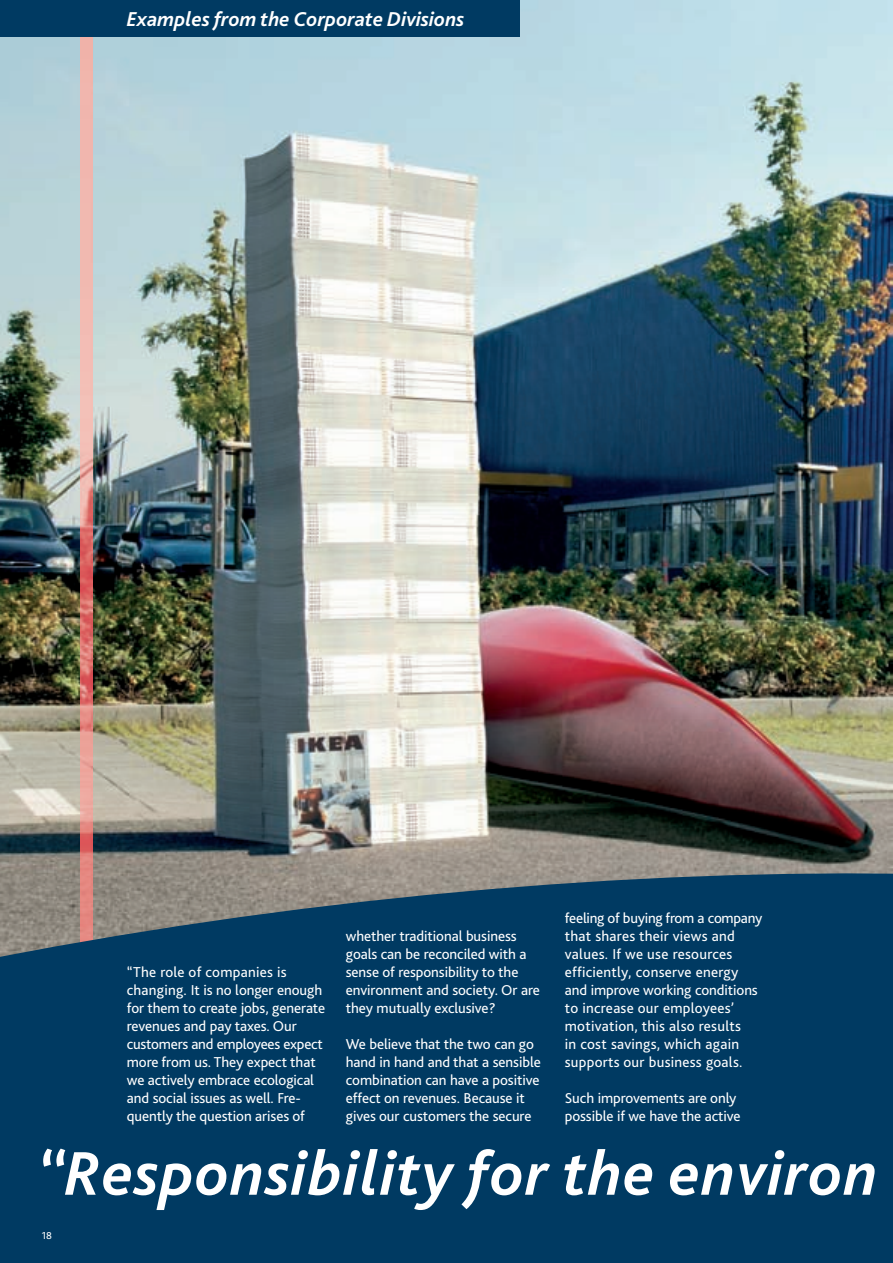
<style>
.page{position:relative;width:893px;height:1263px;background:#fff}
.page>*{position:absolute;margin:0;border:0;box-sizing:border-box;transform-origin:0 0}
.t1{font:italic 700 64.5px "Bliss 2";letter-spacing:.015em;color:#fff}
.t2{font:italic 700 21px "Bliss 2";color:#fff}
.t3{font:15px/18px "Bliss 2";letter-spacing:-.005em;color:#fff}
.t4{font:15px/18px "Bliss 2";letter-spacing:.015em;color:#fff}
.t5{font:10.5px "Bliss 2";color:#fff}
</style>
<div class="page">
<img style="left:0;top:0;width:893px;height:1263px">
<h2 class="t2" style="left:127px;top:11px;width:339px">Examples from the Corporate Divisions</h2>
<p class="t3" style="left:127px;top:964px;width:200px">“The role of companies is changing. It is no longer enough for them to create jobs, generate revenues and pay taxes. Our customers and employees expect more from us. They expect that we actively embrace ecological and social issues as well. Fre&shy;quently the question arises of</p>
<p class="t3" style="left:346px;top:928px;width:196px">whether traditional business goals can be reconciled with a sense of responsibility to the environment and society. Or are they mutually exclusive?</p>
<p class="t3" style="left:346px;top:1036px;width:196px">We believe that the two can go hand in hand and that a sensible combination can have a positive effect on revenues. Because it gives our customers the secure</p>
<p class="t4" style="left:565px;top:910px;width:199px">feeling of buying from a company that shares their views and values. If we use resources efficiently, conserve energy and improve working conditions to increase our employees’ motivation, this also results<br>in cost savings, which again supports our business goals.</p>
<p class="t3" style="left:565px;top:1090px;width:177px">Such improvements are only possible if we have the active</p>
<h1 class="t1" style="left:37px;top:1148px;width:843px">“Responsibility for the environ</h1>
<p class="t5" style="left:42px;top:1232px;width:12px">18</p>
</div>
